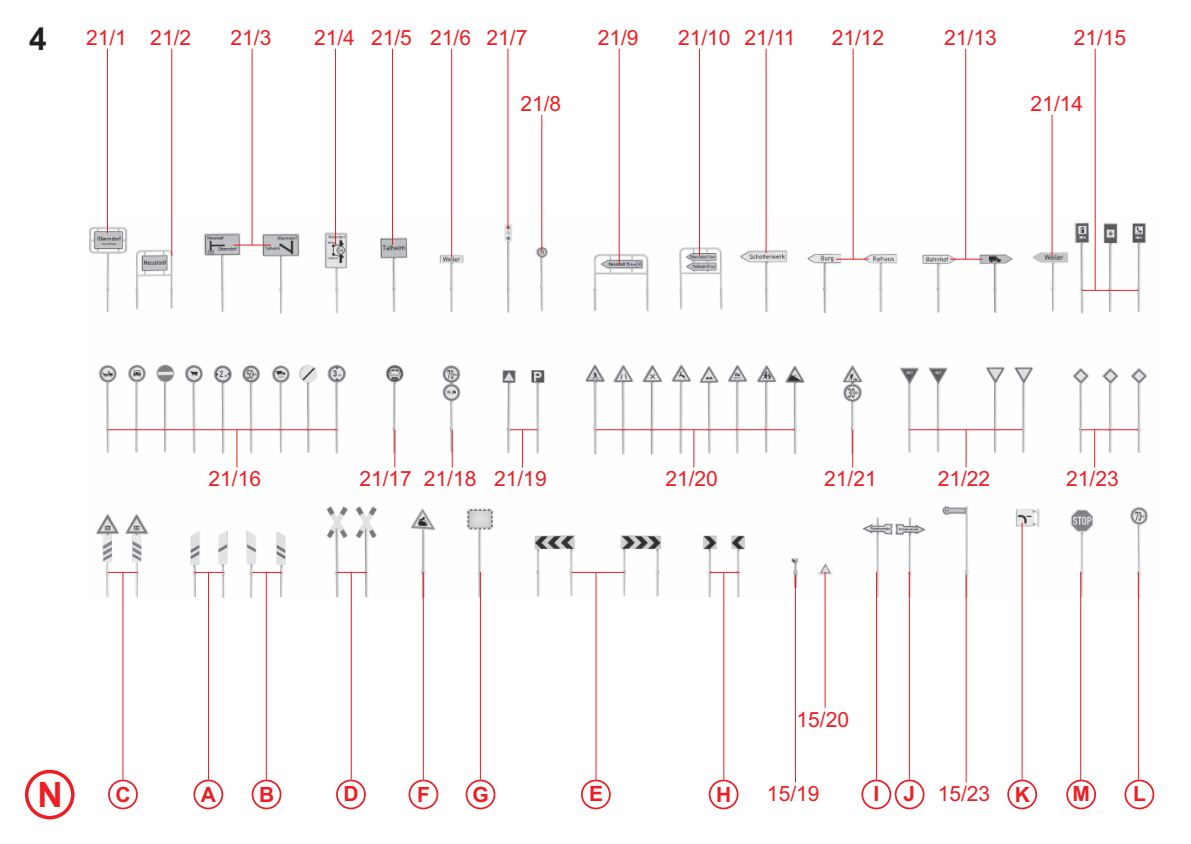
<style>
.page{position:relative;width:1191px;height:844px;background:#fff}
.page>*{position:absolute;margin:0;border:0;box-sizing:border-box;transform-origin:0 0}
.t1{font:700 35px "Arial";color:#ee1d23}
.t2{font:700 31.5px "Arial";color:#231f20}
.t3{font:21px "Arial";color:#ee1d23}
.t4{font:700 21px "Arial";color:#ee1d23}
.s1{font-weight:700}
</style>
<div class="page">
<img style="left:89px;top:217px;width:1059px;height:384px">
<svg style="left:25px;top:769px;width:49px;height:50px"></svg>
<svg style="left:193px;top:779px;width:30px;height:30px"></svg>
<svg style="left:252px;top:779px;width:29px;height:30px"></svg>
<svg style="left:108px;top:779px;width:30px;height:30px"></svg>
<svg style="left:336px;top:779px;width:30px;height:30px"></svg>
<svg style="left:581px;top:779px;width:30px;height:30px"></svg>
<svg style="left:408px;top:779px;width:30px;height:30px"></svg>
<svg style="left:465px;top:779px;width:30px;height:30px"></svg>
<svg style="left:708px;top:779px;width:30px;height:30px"></svg>
<svg style="left:861px;top:779px;width:63px;height:30px"></svg>
<svg style="left:1007px;top:779px;width:30px;height:30px"></svg>
<svg style="left:1124px;top:779px;width:30px;height:30px"></svg>
<svg style="left:1066px;top:779px;width:30px;height:30px"></svg>
<hr style="left:122px;top:572px;width:1px;height:207px;background:#ee1d23">
<hr style="left:108px;top:572px;width:30px;height:1px;background:#ee1d23">
<hr style="left:208px;top:572px;width:1px;height:207px;background:#ee1d23">
<hr style="left:194px;top:572px;width:30px;height:1px;background:#ee1d23">
<hr style="left:266px;top:572px;width:1px;height:207px;background:#ee1d23">
<hr style="left:252px;top:572px;width:30px;height:1px;background:#ee1d23">
<hr style="left:351px;top:572px;width:1px;height:207px;background:#ee1d23">
<hr style="left:337px;top:572px;width:30px;height:1px;background:#ee1d23">
<hr style="left:595px;top:572px;width:1px;height:207px;background:#ee1d23">
<hr style="left:795px;top:575px;width:1px;height:207px;background:#ee1d23">
<hr style="left:965px;top:575px;width:1px;height:207px;background:#ee1d23">
<hr style="left:824px;top:572px;width:1px;height:135px;background:#ee1d23">
<hr style="left:572px;top:572px;width:52px;height:1px;background:#ee1d23">
<hr style="left:108px;top:429px;width:229px;height:1px;background:#ee1d23">
<hr style="left:723px;top:572px;width:1px;height:207px;background:#ee1d23">
<hr style="left:423px;top:572px;width:1px;height:207px;background:#ee1d23">
<hr style="left:480px;top:572px;width:1px;height:207px;background:#ee1d23">
<hr style="left:876px;top:572px;width:1px;height:207px;background:#ee1d23">
<hr style="left:909px;top:572px;width:1px;height:207px;background:#ee1d23">
<hr style="left:1080px;top:572px;width:1px;height:207px;background:#ee1d23">
<hr style="left:1138px;top:572px;width:1px;height:207px;background:#ee1d23">
<hr style="left:1021px;top:522px;width:1px;height:257px;background:#ee1d23">
<hr style="left:709px;top:572px;width:30px;height:1px;background:#ee1d23">
<hr style="left:236px;top:429px;width:1px;height:38px;background:#ee1d23">
<svg style="left:510px;top:429px;width:27px;height:1px"></svg>
<hr style="left:233px;top:244px;width:38px;height:1px;background:#ee1d23">
<hr style="left:836px;top:259px;width:33px;height:1px;background:#ee1d23">
<hr style="left:522px;top:429px;width:1px;height:38px;background:#ee1d23">
<hr style="left:596px;top:429px;width:199px;height:1px;background:#ee1d23">
<hr style="left:693px;top:429px;width:1px;height:38px;background:#ee1d23">
<hr style="left:852px;top:429px;width:1px;height:38px;background:#ee1d23">
<hr style="left:909px;top:429px;width:113px;height:1px;background:#ee1d23">
<hr style="left:965px;top:429px;width:1px;height:38px;background:#ee1d23">
<hr style="left:1081px;top:429px;width:57px;height:1px;background:#ee1d23">
<hr style="left:1094px;top:429px;width:1px;height:38px;background:#ee1d23">
<hr style="left:394px;top:429px;width:1px;height:38px;background:#ee1d23">
<hr style="left:452px;top:429px;width:1px;height:38px;background:#ee1d23">
<hr style="left:107px;top:49px;width:1px;height:184px;background:#ee1d23">
<hr style="left:252px;top:49px;width:1px;height:196px;background:#ee1d23">
<hr style="left:1081px;top:290px;width:57px;height:1px;background:#ee1d23">
<hr style="left:1094px;top:49px;width:1px;height:241px;background:#ee1d23">
<hr style="left:335px;top:49px;width:1px;height:196px;background:#ee1d23">
<hr style="left:392px;top:49px;width:1px;height:196px;background:#ee1d23">
<hr style="left:451px;top:49px;width:1px;height:208px;background:#ee1d23">
<hr style="left:507px;top:49px;width:1px;height:179px;background:#ee1d23">
<hr style="left:619px;top:49px;width:1px;height:215px;background:#ee1d23">
<hr style="left:699px;top:49px;width:1px;height:206px;background:#ee1d23">
<hr style="left:765px;top:49px;width:1px;height:204px;background:#ee1d23">
<hr style="left:852px;top:49px;width:1px;height:210px;background:#ee1d23">
<hr style="left:950px;top:259px;width:32px;height:1px;background:#ee1d23">
<hr style="left:965px;top:49px;width:1px;height:210px;background:#ee1d23">
<hr style="left:1051px;top:115px;width:1px;height:140px;background:#ee1d23">
<hr style="left:541px;top:115px;width:1px;height:137px;background:#ee1d23">
<hr style="left:171px;top:49px;width:1px;height:206px;background:#ee1d23">
<h2 class="t2" style="left:29px;top:20px;width:19px">4</h2>
<p class="t3" style="left:86px;top:25px;width:42px">21/1</p>
<p class="t3" style="left:231px;top:25px;width:42px">21/3</p>
<p class="t3" style="left:314px;top:25px;width:215px">21/4 21/5 21/6 21/7</p>
<p class="t3" style="left:598px;top:25px;width:42px">21/9</p>
<p class="t3" style="left:678px;top:25px;width:119px">21/10 21/11</p>
<p class="t3" style="left:831px;top:25px;width:54px">21/12</p>
<p class="t3" style="left:944px;top:25px;width:54px">21/13</p>
<p class="t3" style="left:1073px;top:25px;width:54px">21/15</p>
<p class="t3" style="left:150px;top:25px;width:42px">21/2</p>
<p class="t3" style="left:520px;top:92px;width:42px">21/8</p>
<p class="t3" style="left:1030px;top:92px;width:54px">21/14</p>
<p class="t3" style="left:208px;top:466px;width:54px">21/16</p>
<p class="t3" style="left:359px;top:466px;width:189px">21/17 21/18 21/19</p>
<p class="t3" style="left:665px;top:466px;width:54px">21/20</p>
<p class="t3" style="left:824px;top:466px;width:54px">21/21</p>
<p class="t3" style="left:937px;top:466px;width:54px">21/22</p>
<p class="t3" style="left:1066px;top:466px;width:54px">21/23</p>
<p class="t3" style="left:796px;top:707px;width:54px">15/20</p>
<h1 class="t1" style="left:37px;top:774px;width:27px">N</h1>
<p class="t4" style="left:116px;top:781px;width:17px">C</p>
<p class="t4" style="left:201px;top:781px;width:17px">A</p>
<p class="t4" style="left:259px;top:781px;width:17px">B</p>
<p class="t4" style="left:343px;top:781px;width:17px">D</p>
<p class="t4" style="left:417px;top:781px;width:14px">F</p>
<p class="t4" style="left:472px;top:781px;width:18px">G</p>
<p class="t4" style="left:589px;top:781px;width:16px">E</p>
<p class="t4" style="left:716px;top:782px;width:17px">H</p>
<p class="t3" style="left:767px;top:781px;width:54px">15/19</p>
<p class="t3" style="left:873px;top:781px;width:158px"><span class="s1">I J</span> 15/23 <span class="s1">K</span></p>
<p class="t4" style="left:1072px;top:781px;width:19px">M</p>
<p class="t4" style="left:1133px;top:781px;width:14px">L</p>
</div>
